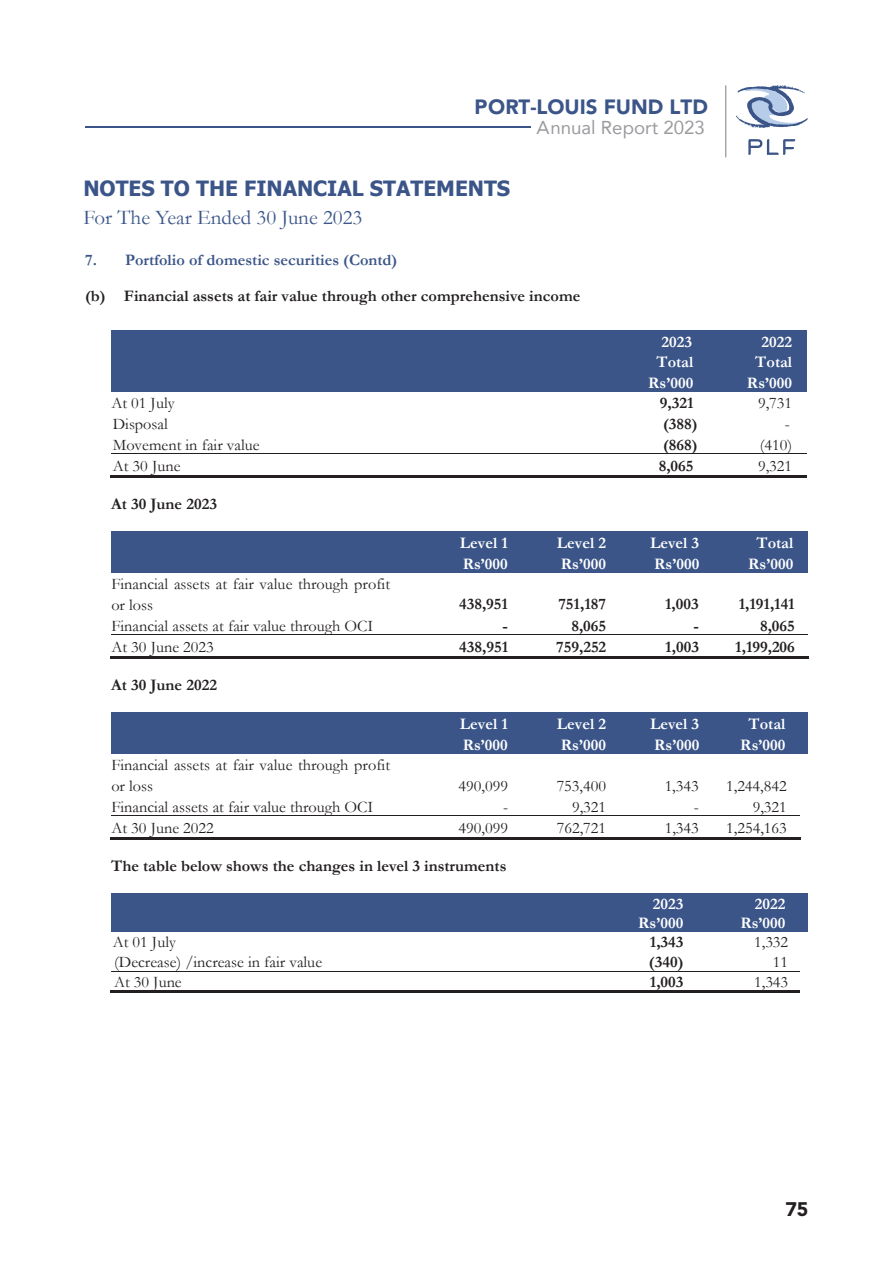
<style>
.page{position:relative;width:893px;height:1263px;background:#fff}
.page>*{position:absolute;margin:0;border:0;box-sizing:border-box;transform-origin:0 0}
.t1{font:700 21px "Tahoma";color:#3b5589}
.t2{font:21px "Garamond";color:#3b5589}
.t3{font:900 20.55px "Avenir";color:#3b5589}
.t4{font:900 19.5px "Avenir";color:#231f20}
.t5{font:18.6px "Avenir";color:#999b9e}
.t6{font:16.2px/20.5px "Garamond";color:#231f20}
.t7{font:700 16.2px "Garamond";color:#231f20}
.t8{font:700 16.2px/20.5px "Garamond";color:#fff;text-align:center}
.t9{font:700 16.2px "Garamond";color:#3b5589}
</style>
<div class="page">
<svg style="left:736px;top:85px;width:72px;height:43px"></svg>
<svg style="left:748px;top:139px;width:47px;height:16px"></svg>
<hr style="left:85px;top:127px;width:445px;height:1px;background:#3b5589">
<hr style="left:725px;top:86px;width:1px;height:71px;background:#7c7e81">
<div style="left:111px;top:894px;width:697px;height:38px;background:#3b5589"></div>
<div style="left:111px;top:713px;width:697px;height:41px;background:#3b5589"></div>
<div style="left:111px;top:532px;width:697px;height:41px;background:#3b5589"></div>
<div style="left:111px;top:330px;width:696px;height:62px;background:#3b5589"></div>
<hr style="left:111px;top:454px;width:287px;height:1px;background:#231f20">
<hr style="left:399px;top:454px;width:103px;height:1px;background:#231f20">
<hr style="left:503px;top:454px;width:97px;height:1px;background:#231f20">
<hr style="left:601px;top:454px;width:106px;height:1px;background:#231f20">
<hr style="left:707px;top:454px;width:100px;height:1px;background:#231f20">
<hr style="left:110px;top:475px;width:288px;height:2px;background:#231f20">
<hr style="left:399px;top:475px;width:103px;height:2px;background:#231f20">
<hr style="left:503px;top:475px;width:97px;height:2px;background:#231f20">
<hr style="left:601px;top:475px;width:106px;height:2px;background:#231f20">
<hr style="left:708px;top:475px;width:99px;height:2px;background:#231f20">
<hr style="left:111px;top:634px;width:287px;height:1px;background:#231f20">
<hr style="left:399px;top:634px;width:114px;height:1px;background:#231f20">
<hr style="left:514px;top:634px;width:97px;height:1px;background:#231f20">
<hr style="left:612px;top:634px;width:93px;height:1px;background:#231f20">
<hr style="left:705px;top:634px;width:103px;height:1px;background:#231f20">
<hr style="left:110px;top:656px;width:288px;height:2px;background:#231f20">
<hr style="left:399px;top:656px;width:114px;height:2px;background:#231f20">
<hr style="left:514px;top:656px;width:97px;height:2px;background:#231f20">
<hr style="left:612px;top:656px;width:93px;height:2px;background:#231f20">
<hr style="left:706px;top:656px;width:102px;height:2px;background:#231f20">
<hr style="left:111px;top:815px;width:287px;height:1px;background:#231f20">
<hr style="left:399px;top:815px;width:114px;height:1px;background:#231f20">
<hr style="left:514px;top:815px;width:97px;height:1px;background:#231f20">
<hr style="left:612px;top:815px;width:93px;height:1px;background:#231f20">
<hr style="left:705px;top:815px;width:95px;height:1px;background:#231f20">
<hr style="left:110px;top:837px;width:288px;height:2px;background:#231f20">
<hr style="left:399px;top:837px;width:114px;height:2px;background:#231f20">
<hr style="left:514px;top:837px;width:97px;height:2px;background:#231f20">
<hr style="left:612px;top:837px;width:93px;height:2px;background:#231f20">
<hr style="left:706px;top:837px;width:94px;height:2px;background:#231f20">
<hr style="left:111px;top:971px;width:476px;height:1px;background:#231f20">
<hr style="left:587px;top:971px;width:108px;height:1px;background:#231f20">
<hr style="left:696px;top:971px;width:104px;height:1px;background:#231f20">
<hr style="left:110px;top:991px;width:477px;height:2px;background:#231f20">
<hr style="left:588px;top:991px;width:107px;height:2px;background:#231f20">
<hr style="left:696px;top:991px;width:104px;height:2px;background:#231f20">
<p class="t3" style="left:475px;top:92px;width:235px">PORT-LOUIS FUND LTD</p>
<p class="t5" style="left:537px;top:113px;width:170px">Annual Report 2023</p>
<p class="t1" style="left:83px;top:174px;width:428px">NOTES TO THE FINANCIAL STATEMENTS</p>
<p class="t2" style="left:83px;top:204px;width:280px">For The Year Ended 30 June 2023</p>
<p class="t9" style="left:85px;top:248px;width:314px">7. Portfolio of domestic securities (Contd)</p>
<p class="t7" style="left:85px;top:285px;width:497px">(b) Financial assets at fair value through other comprehensive income</p>
<p class="t8" style="left:657px;top:331px;width:38px">2023<br>Total</p>
<p class="t8" style="left:755px;top:331px;width:38px">2022<br>Total</p>
<p class="t8" style="left:648px;top:372px;width:47px">Rs’000</p>
<p class="t8" style="left:747px;top:372px;width:47px">Rs’000</p>
<p class="t6" style="left:111px;top:393px;width:65px">At 01 July</p>
<p class="t7" style="left:660px;top:392px;width:35px">9,321</p>
<p class="t6" style="left:758px;top:393px;width:36px">9,731</p>
<p class="t6" style="left:113px;top:413px;width:57px">Disposal</p>
<p class="t7" style="left:663px;top:413px;width:36px">(388)</p>
<p class="t6" style="left:785px;top:413px;width:7px">-</p>
<p class="t6" style="left:113px;top:434px;width:148px">Movement in fair value</p>
<p class="t7" style="left:663px;top:433px;width:36px">(868)</p>
<p class="t6" style="left:760px;top:434px;width:34px">(410)</p>
<p class="t6" style="left:113px;top:455px;width:69px">At 30 June</p>
<p class="t7" style="left:659px;top:455px;width:36px">8,065</p>
<p class="t6" style="left:758px;top:455px;width:36px">9,321</p>
<p class="t7" style="left:111px;top:493px;width:107px">At 30 June 2023</p>
<p class="t8" style="left:460px;top:533px;width:49px">Level 1</p>
<p class="t8" style="left:557px;top:533px;width:51px">Level 2</p>
<p class="t8" style="left:650px;top:533px;width:51px">Level 3</p>
<p class="t8" style="left:756px;top:533px;width:38px">Total</p>
<p class="t8" style="left:463px;top:553px;width:47px">Rs’000</p>
<p class="t8" style="left:561px;top:553px;width:47px">Rs’000</p>
<p class="t8" style="left:654px;top:553px;width:47px">Rs’000</p>
<p class="t8" style="left:748px;top:553px;width:47px">Rs’000</p>
<p class="t6" style="left:111px;top:573px;width:280px">Financial assets at fair value through profit or loss</p>
<p class="t7" style="left:459px;top:592px;width:50px">438,951</p>
<p class="t7" style="left:558px;top:592px;width:49px">751,187</p>
<p class="t7" style="left:665px;top:592px;width:35px">1,003</p>
<p class="t7" style="left:739px;top:592px;width:58px">1,191,141</p>
<p class="t6" style="left:111px;top:615px;width:263px">Financial assets at fair value through OCI</p>
<p class="t7" style="left:503px;top:614px;width:7px">-</p>
<p class="t7" style="left:571px;top:614px;width:36px">8,065</p>
<p class="t7" style="left:693px;top:614px;width:7px">-</p>
<p class="t7" style="left:760px;top:614px;width:36px">8,065</p>
<p class="t6" style="left:111px;top:636px;width:104px">At 30 June 2023</p>
<p class="t7" style="left:459px;top:636px;width:50px">438,951</p>
<p class="t7" style="left:556px;top:636px;width:52px">759,252</p>
<p class="t7" style="left:665px;top:636px;width:35px">1,003</p>
<p class="t7" style="left:735px;top:636px;width:61px">1,199,206</p>
<p class="t7" style="left:111px;top:674px;width:107px">At 30 June 2022</p>
<p class="t8" style="left:460px;top:714px;width:49px">Level 1</p>
<p class="t8" style="left:557px;top:714px;width:51px">Level 2</p>
<p class="t8" style="left:650px;top:714px;width:51px">Level 3</p>
<p class="t8" style="left:749px;top:714px;width:38px">Total</p>
<p class="t8" style="left:463px;top:734px;width:47px">Rs’000</p>
<p class="t8" style="left:561px;top:734px;width:47px">Rs’000</p>
<p class="t8" style="left:654px;top:734px;width:47px">Rs’000</p>
<p class="t8" style="left:740px;top:734px;width:47px">Rs’000</p>
<p class="t6" style="left:111px;top:754px;width:280px">Financial assets at fair value through profit or loss</p>
<p class="t6" style="left:459px;top:775px;width:51px">490,099</p>
<p class="t6" style="left:557px;top:775px;width:51px">753,400</p>
<p class="t6" style="left:665px;top:775px;width:36px">1,343</p>
<p class="t6" style="left:726px;top:775px;width:62px">1,244,842</p>
<p class="t6" style="left:111px;top:796px;width:263px">Financial assets at fair value through OCI</p>
<p class="t6" style="left:503px;top:796px;width:7px">-</p>
<p class="t6" style="left:572px;top:796px;width:36px">9,321</p>
<p class="t6" style="left:694px;top:796px;width:7px">-</p>
<p class="t6" style="left:753px;top:796px;width:36px">9,321</p>
<p class="t6" style="left:111px;top:817px;width:104px">At 30 June 2022</p>
<p class="t6" style="left:459px;top:817px;width:51px">490,099</p>
<p class="t6" style="left:557px;top:817px;width:51px">762,721</p>
<p class="t6" style="left:665px;top:817px;width:36px">1,343</p>
<p class="t6" style="left:726px;top:817px;width:62px">1,254,163</p>
<p class="t7" style="left:111px;top:855px;width:397px">The table below shows the changes in level 3 instruments</p>
<p class="t8" style="left:653px;top:894px;width:32px">2023</p>
<p class="t8" style="left:755px;top:894px;width:32px">2022</p>
<p class="t8" style="left:638px;top:913px;width:47px">Rs’000</p>
<p class="t8" style="left:740px;top:913px;width:47px">Rs’000</p>
<p class="t6" style="left:113px;top:931px;width:65px">At 01 July</p>
<p class="t7" style="left:650px;top:931px;width:35px">1,343</p>
<p class="t6" style="left:754px;top:931px;width:36px">1,332</p>
<p class="t6" style="left:114px;top:951px;width:210px">(Decrease) /increase in fair value</p>
<p class="t7" style="left:649px;top:951px;width:36px">(340)</p>
<p class="t6" style="left:773px;top:951px;width:17px">11</p>
<p class="t6" style="left:114px;top:971px;width:69px">At 30 June</p>
<p class="t7" style="left:650px;top:971px;width:35px">1,003</p>
<p class="t6" style="left:754px;top:971px;width:36px">1,343</p>
<p class="t4" style="left:785px;top:1195px;width:25px">75</p>
</div>
